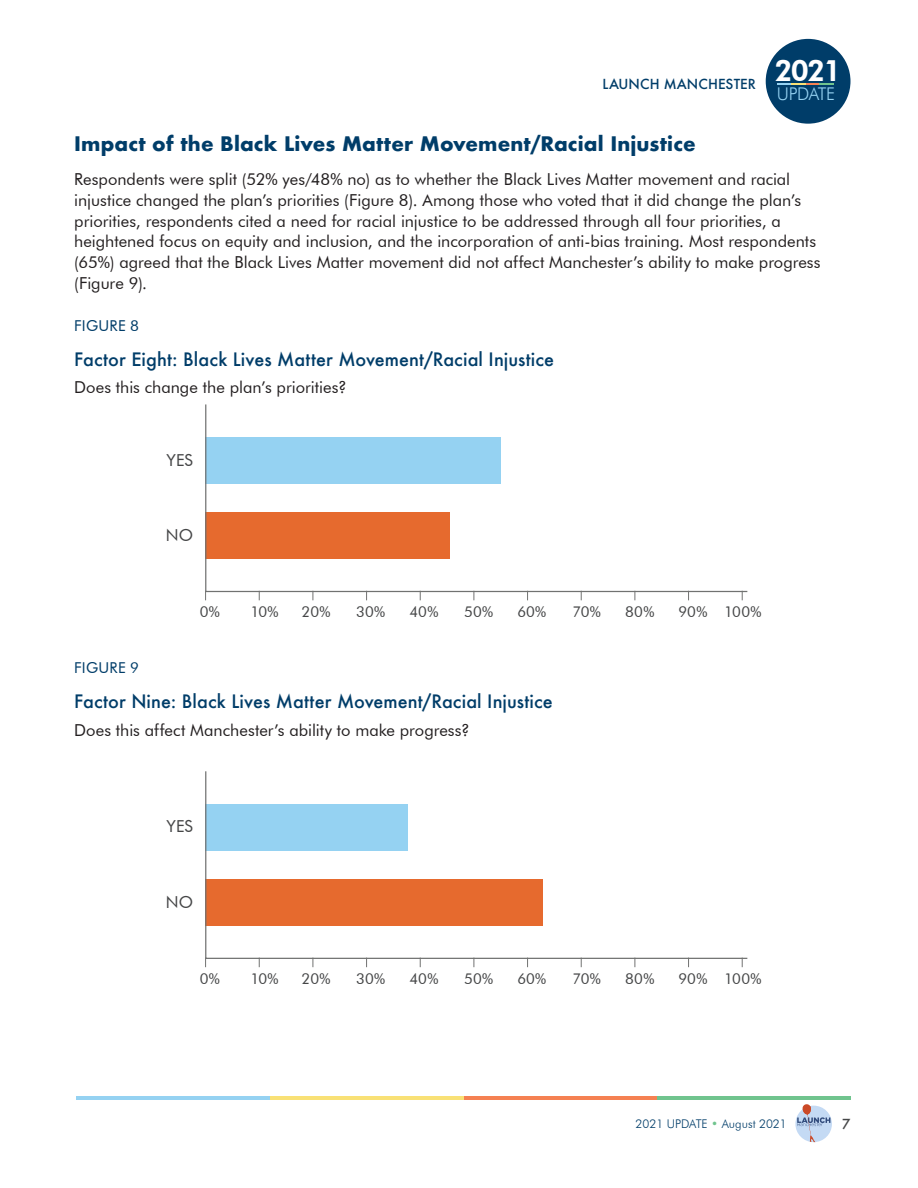
<style>
.page{position:relative;width:918px;height:1188px;background:#fff}
.page>*{position:absolute;margin:0;border:0;box-sizing:border-box;transform-origin:0 0}
.subhd{font:700 19.5px "Futura";letter-spacing:.01em;color:#003d69}
.subhd1{font:500 18px "Futura";letter-spacing:.005em;color:#003d69}
.t1{font:300 17.55px "Futura BT";letter-spacing:-.02em;color:#95d2f2}
.btxt{font:16.5px/20.7px "Futura BT";color:#231f20}
.subhd1-2{font:16.5px "Futura BT";letter-spacing:.01em;color:#454647}
.bullets{font:15px "Futura BT";letter-spacing:.005em;color:#454647}
.subhd1-3{font:15px "Futura BT";letter-spacing:.015em;color:#003d69}
.t2{font:500 13.5px "Futura";color:#003d69}
.t3{font:500 13.5px "Futura";color:#454647}
.t4{font:300 12px "Futura BT";color:#003d69}
.s1{color:#70c48e}
</style>
<div class="page">
<svg style="left:795px;top:1106px;width:37px;height:36px"></svg>
<svg style="left:797px;top:1104px;width:33px;height:38px"></svg>
<hr style="left:76px;top:1096px;width:193px;height:3px;background:#95d2f2">
<hr style="left:463px;top:1096px;width:194px;height:3px;background:#f58152">
<hr style="left:270px;top:1096px;width:193px;height:3px;background:#f9e176">
<hr style="left:657px;top:1096px;width:193px;height:3px;background:#70c48e">
<div style="left:766px;top:39px;width:84px;height:85px;background:#003d69;border-radius:50%"></div>
<svg style="left:777px;top:83px;width:57px;height:2px"></svg>
<svg style="left:205px;top:404px;width:543px;height:189px"></svg>
<svg style="left:205px;top:771px;width:543px;height:189px"></svg>
<p class="t2" style="left:602px;top:75px;width:241px">LAUNCH MANCHESTER <sup>2021</sup></p>
<p class="t1" style="left:777px;top:83px;width:60px">UPDATE</p>
<p class="subhd" style="left:74px;top:130px;width:623px">Impact of the Black Lives Matter Movement/Racial Injustice</p>
<p class="btxt" style="left:74px;top:169px;width:748px">Respondents were split (52% yes/48% no) as to whether the Black Lives Matter movement and racial injustice changed the plan’s priorities (Figure 8). Among those who voted that it did change the plan’s priorities, respondents cited a need for racial injustice to be addressed through all four priorities, a heightened focus on equity and inclusion, and the incorporation of anti-bias training. Most respondents (65%) agreed that the Black Lives Matter movement did not affect Manchester’s ability to make progress (Figure 9).</p>
<p class="subhd1-3" style="left:74px;top:316px;width:66px">FIGURE 8</p>
<p class="subhd1" style="left:74px;top:347px;width:481px">Factor Eight: Black Lives Matter Movement/Racial Injustice</p>
<p class="btxt" style="left:74px;top:377px;width:274px">Does this change the plan’s priorities?</p>
<p class="subhd1-2" style="left:166px;top:450px;width:28px">YES</p>
<p class="subhd1-2" style="left:166px;top:525px;width:29px">NO</p>
<p class="bullets" style="left:200px;top:603px;width:22px">0%</p>
<p class="bullets" style="left:250px;top:603px;width:30px">10%</p>
<p class="bullets" style="left:302px;top:603px;width:30px">20%</p>
<p class="bullets" style="left:356px;top:603px;width:30px">30%</p>
<p class="bullets" style="left:409px;top:603px;width:30px">40%</p>
<p class="bullets" style="left:464px;top:603px;width:30px">50%</p>
<p class="bullets" style="left:517px;top:603px;width:30px">60%</p>
<p class="bullets" style="left:572px;top:603px;width:30px">70%</p>
<p class="bullets" style="left:625px;top:603px;width:31px">80%</p>
<p class="bullets" style="left:679px;top:603px;width:84px">90% 100%</p>
<p class="subhd1-3" style="left:74px;top:659px;width:66px">FIGURE 9</p>
<p class="subhd1" style="left:74px;top:689px;width:480px">Factor Nine: Black Lives Matter Movement/Racial Injustice</p>
<p class="btxt" style="left:74px;top:719px;width:397px">Does this affect Manchester’s ability to make progress?</p>
<p class="subhd1-2" style="left:166px;top:817px;width:28px">YES</p>
<p class="subhd1-2" style="left:166px;top:892px;width:29px">NO</p>
<p class="bullets" style="left:200px;top:970px;width:22px">0%</p>
<p class="bullets" style="left:250px;top:970px;width:30px">10%</p>
<p class="bullets" style="left:302px;top:970px;width:30px">20%</p>
<p class="bullets" style="left:356px;top:970px;width:30px">30%</p>
<p class="bullets" style="left:409px;top:970px;width:30px">40%</p>
<p class="bullets" style="left:464px;top:970px;width:30px">50%</p>
<p class="bullets" style="left:517px;top:970px;width:30px">60%</p>
<p class="bullets" style="left:572px;top:970px;width:30px">70%</p>
<p class="bullets" style="left:625px;top:970px;width:31px">80%</p>
<p class="bullets" style="left:679px;top:970px;width:84px">90% 100%</p>
<p class="t4" style="left:636px;top:1117px;width:153px">2021 UPDATE <span class="s1">•</span> August 2021</p>
<p class="t3" style="left:842px;top:1115px;width:10px">7</p>
</div>
